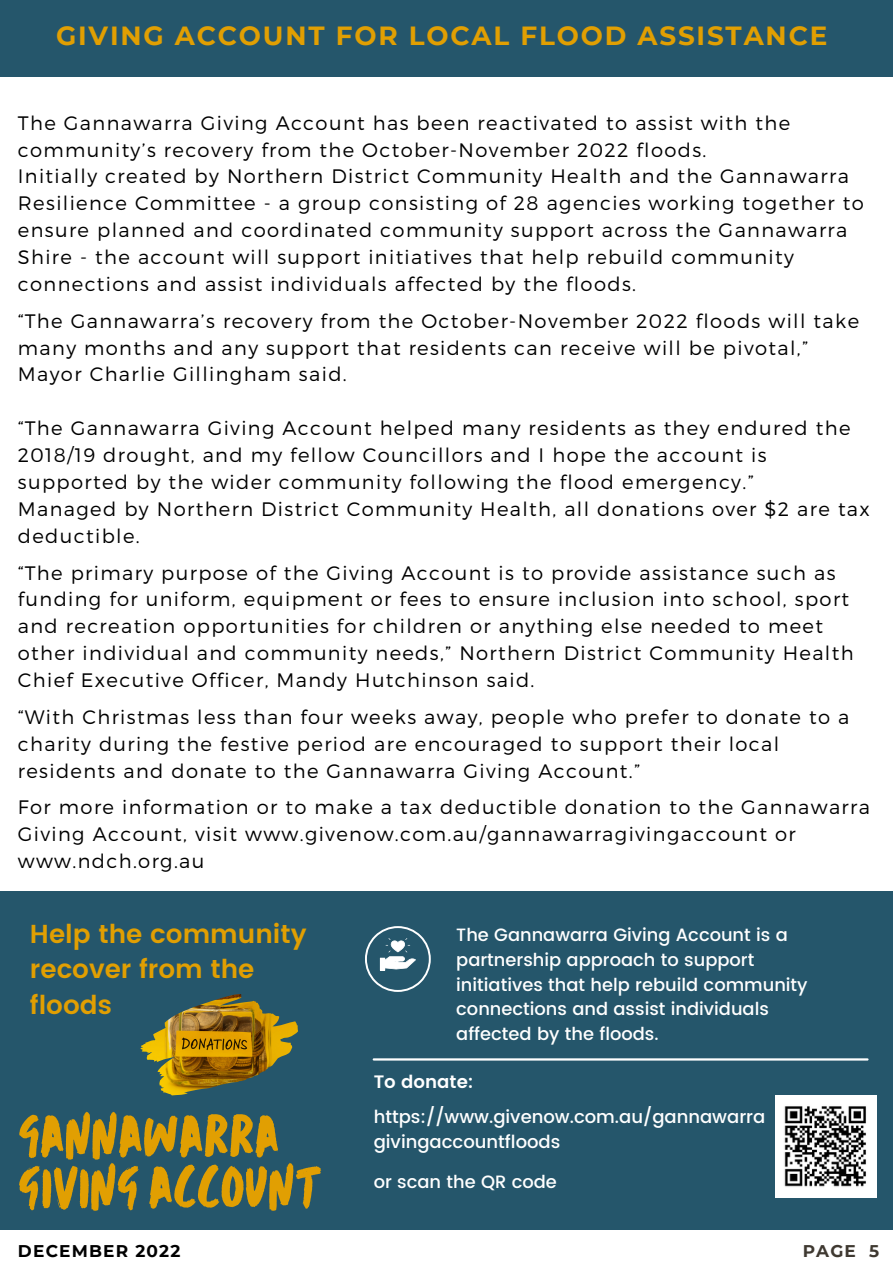
<style>
.page{position:relative;width:893px;height:1264px;background:#fff}
.page>*{position:absolute;margin:0;border:0;box-sizing:border-box;transform-origin:0 0}
.t1{font:55.05px/51.2px "TC October Regular";color:#e19f02}
.t2{font:700 26.25px "Montserrat";letter-spacing:.07em;color:#e19f02}
.t3{font:600 25.95px/35.8px "Poppins";color:#e19f02}
.t4{font:300 19.5px/26.8px "Montserrat";letter-spacing:.07em;color:#000}
.t5{font:500 18px/25px "Poppins";color:#fff}
.t6{font:600 18px "Poppins";color:#fff}
.t7{font:500 17.85px/24.8px "Poppins";color:#fff}
.t8{font:700 16.95px "Montserrat";letter-spacing:.07em;color:#000}
.t9{font:700 16.95px "Montserrat";color:#3f3931}
</style>
<div class="page">
<div style="left:0;top:890px;width:892px;height:339px;background:#25566b"></div>
<svg style="left:365px;top:926px;width:65px;height:65px"></svg>
<hr style="left:374px;top:1058px;width:493px;height:2px;background:#fff">
<img style="left:141px;top:994px;width:157px;height:101px">
<div style="left:0;top:0;width:892px;height:77px;background:#25566b"></div>
<img style="left:775px;top:1095px;width:101px;height:102px">
<h2 class="t2" style="left:56px;top:20px;width:772px">GIVING ACCOUNT FOR LOCAL FLOOD ASSISTANCE</h2>
<p class="t4" style="left:18px;top:108px;width:847px">The Gannawarra Giving Account has been reactivated to assist with the community’s recovery from the October-November 2022 floods.<br>Initially created by Northern District Community Health and the Gannawarra Resilience Committee - a group consisting of 28 agencies working together to ensure planned and coordinated community support across the Gannawarra Shire - the account will support initiatives that help rebuild community connections and assist individuals affected by the floods.</p>
<p class="t4" style="left:18px;top:306px;width:842px">“The Gannawarra’s recovery from the October-November 2022 floods will take many months and any support that residents can receive will be pivotal,”<br>Mayor Charlie Gillingham said.</p>
<p class="t4" style="left:18px;top:414px;width:853px">“The Gannawarra Giving Account helped many residents as they endured the 2018/19 drought, and my fellow Councillors and I hope the account is supported by the wider community following the flood emergency.”<br>Managed by Northern District Community Health, all donations over $2 are tax deductible.</p>
<p class="t4" style="left:18px;top:558px;width:837px">“The primary purpose of the Giving Account is to provide assistance such as funding for uniform, equipment or fees to ensure inclusion into school, sport and recreation opportunities for children or anything else needed to meet other individual and community needs,” Northern District Community Health Chief Executive Officer, Mandy Hutchinson said.</p>
<p class="t4" style="left:18px;top:702px;width:833px">“With Christmas less than four weeks away, people who prefer to donate to a charity during the festive period are encouraged to support their local residents and donate to the Gannawarra Giving Account.”</p>
<p class="t4" style="left:18px;top:793px;width:853px">For more information or to make a tax deductible donation to the Gannawarra<br>Giving Account, visit www.givenow.com.au/gannawarragivingaccount or www.ndch.org.au</p>
<h3 class="t3" style="left:30px;top:915px;width:278px">Help the community recover from the floods</h3>
<h1 class="t1" style="left:18px;top:1111px;width:306px">GANNAWARRA<br>GIVING ACCOUNT</h1>
<p class="t7" style="left:456px;top:922px;width:353px">The Gannawarra Giving Account is a partnership approach to support initiatives that help rebuild community connections and assist individuals affected by the floods.</p>
<p class="t6" style="left:373px;top:1071px;width:101px">To donate:</p>
<p class="t5" style="left:373px;top:1104px;width:393px">https://www.givenow.com.au/gannawarra givingaccountfloods</p>
<p class="t7" style="left:373px;top:1169px;width:185px">or scan the QR code</p>
<p class="t8" style="left:18px;top:1240px;width:164px">DECEMBER 2022</p>
<p class="t9" style="left:802px;top:1240px;width:78px">PAGE 5</p>
</div>
